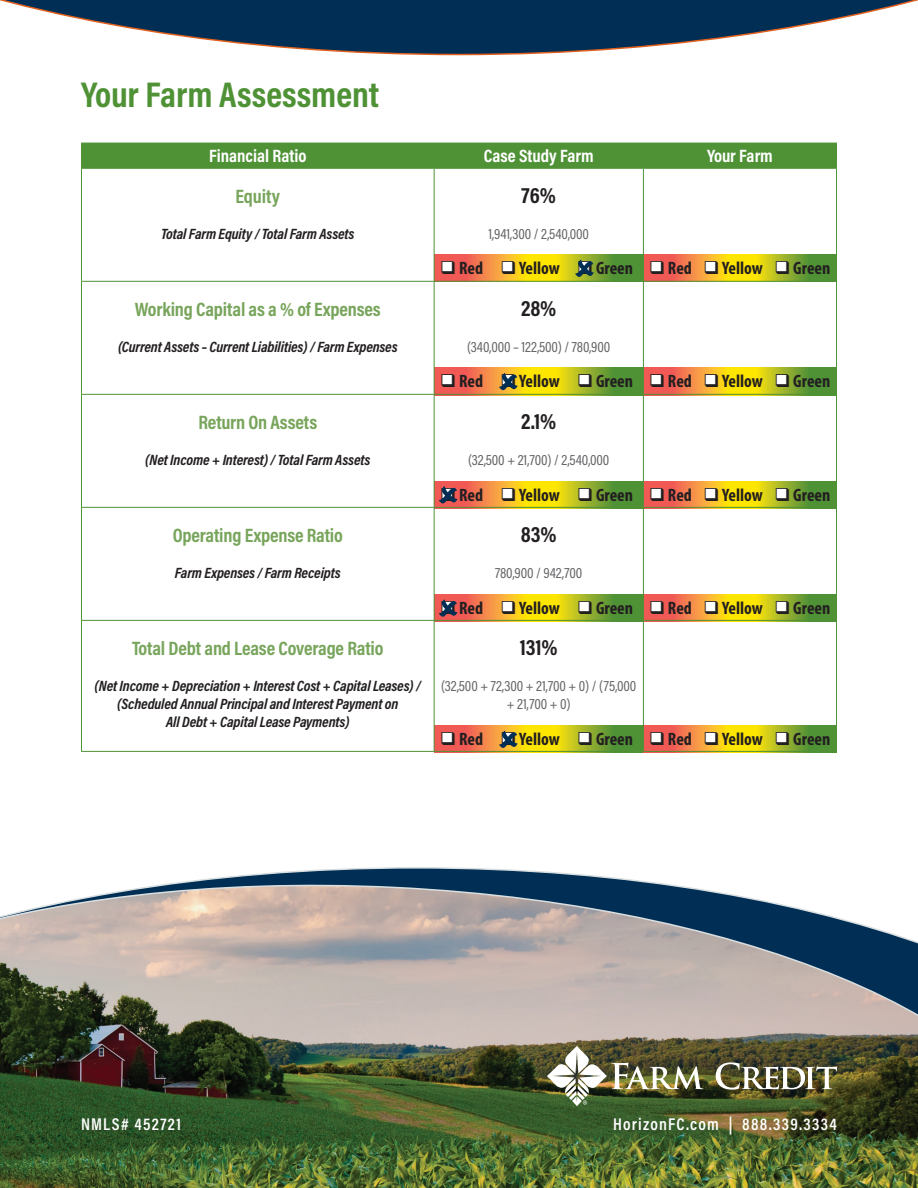
<style>
.page{position:relative;width:918px;height:1188px;background:#fff}
.page>*{position:absolute;margin:0;border:0;box-sizing:border-box;transform-origin:0 0}
.t1{font:700 36px "Acumin Pro Cond";color:#4f9236}
.t2{font:700 22.5px "Acumin Pro Cond";letter-spacing:-.01em;color:#231f20}
.t3{font:700 19.5px "Acumin Pro Cond";letter-spacing:-.01em;color:#78a55c}
.t4{font:700 condensed 18px "Myriad Pro";color:#231f20}
.t5{font:700 18px "Acumin Pro Cond";color:#fff}
.t6{font:600 17.1px "Acumin Pro Cond";letter-spacing:.075em;color:#fff}
.t7{font:italic 700 15px/18px "Acumin Pro Cond";letter-spacing:-.01em;color:#231f20;text-align:center}
.t8{font:15px/18px "Acumin Pro Cond";letter-spacing:-.01em;color:#636366;text-align:center}
</style>
<div class="page">
<img style="left:0;top:868px;width:918px;height:320px">
<svg style="left:644px;top:255px;width:192px;height:26px;background:#c7a530"></svg>
<div style="left:651px;top:262px;width:11px;height:10px;background:#fff"></div>
<div style="left:705px;top:262px;width:11px;height:10px;background:#fff"></div>
<div style="left:776px;top:262px;width:11px;height:10px;background:#fff"></div>
<svg style="left:435px;top:255px;width:208px;height:26px;background:#c8a430"></svg>
<div style="left:442px;top:262px;width:11px;height:10px;background:#fff"></div>
<div style="left:502px;top:262px;width:11px;height:10px;background:#fff"></div>
<svg style="left:435px;top:368px;width:208px;height:26px;background:#c5a430"></svg>
<div style="left:442px;top:375px;width:11px;height:10px;background:#fff"></div>
<div style="left:579px;top:375px;width:11px;height:10px;background:#fff"></div>
<svg style="left:435px;top:481px;width:208px;height:26px;background:#c5a82d"></svg>
<div style="left:502px;top:488px;width:11px;height:11px;background:#fff"></div>
<div style="left:579px;top:488px;width:11px;height:11px;background:#fff"></div>
<svg style="left:435px;top:594px;width:208px;height:28px;background:#c5a82d"></svg>
<div style="left:502px;top:601px;width:11px;height:11px;background:#fff"></div>
<div style="left:579px;top:601px;width:11px;height:11px;background:#fff"></div>
<svg style="left:434px;top:726px;width:209px;height:27px;background:#c5a430"></svg>
<div style="left:442px;top:733px;width:11px;height:10px;background:#fff"></div>
<div style="left:579px;top:733px;width:11px;height:10px;background:#fff"></div>
<svg style="left:644px;top:368px;width:192px;height:26px;background:#c7a530"></svg>
<div style="left:651px;top:375px;width:11px;height:10px;background:#fff"></div>
<div style="left:705px;top:375px;width:11px;height:10px;background:#fff"></div>
<div style="left:776px;top:375px;width:11px;height:10px;background:#fff"></div>
<svg style="left:644px;top:481px;width:192px;height:26px;background:#c7a52f"></svg>
<div style="left:651px;top:488px;width:11px;height:11px;background:#fff"></div>
<div style="left:705px;top:488px;width:11px;height:11px;background:#fff"></div>
<div style="left:776px;top:488px;width:11px;height:11px;background:#fff"></div>
<svg style="left:644px;top:594px;width:192px;height:28px;background:#c7a52f"></svg>
<div style="left:651px;top:601px;width:11px;height:11px;background:#fff"></div>
<div style="left:705px;top:601px;width:11px;height:11px;background:#fff"></div>
<div style="left:776px;top:601px;width:11px;height:11px;background:#fff"></div>
<svg style="left:643px;top:726px;width:194px;height:27px;background:#c7a530"></svg>
<div style="left:651px;top:733px;width:11px;height:10px;background:#fff"></div>
<div style="left:705px;top:733px;width:11px;height:10px;background:#fff"></div>
<div style="left:776px;top:733px;width:11px;height:10px;background:#fff"></div>
<svg style="left:575px;top:260px;width:19px;height:17px"></svg>
<svg style="left:499px;top:373px;width:19px;height:17px"></svg>
<svg style="left:439px;top:486px;width:19px;height:17px"></svg>
<svg style="left:439px;top:599px;width:19px;height:18px"></svg>
<svg style="left:499px;top:730px;width:19px;height:18px"></svg>
<div style="left:81px;top:143px;width:756px;height:25px;background:#4f9236"></div>
<hr style="left:81px;top:169px;width:1px;height:112px;background:#4f9236">
<hr style="left:81px;top:168px;width:353px;height:1px;background:#4f9236">
<hr style="left:434px;top:169px;width:1px;height:112px;background:#4f9236">
<hr style="left:434px;top:168px;width:209px;height:1px;background:#4f9236">
<hr style="left:643px;top:169px;width:1px;height:112px;background:#4f9236">
<hr style="left:643px;top:168px;width:194px;height:1px;background:#4f9236">
<hr style="left:836px;top:169px;width:1px;height:112px;background:#4f9236">
<hr style="left:81px;top:282px;width:1px;height:112px;background:#4f9236">
<hr style="left:81px;top:395px;width:1px;height:112px;background:#4f9236">
<hr style="left:81px;top:508px;width:1px;height:112px;background:#4f9236">
<hr style="left:81px;top:621px;width:1px;height:130px;background:#4f9236">
<hr style="left:81px;top:281px;width:353px;height:1px;background:#4f9236">
<hr style="left:81px;top:394px;width:353px;height:1px;background:#4f9236">
<hr style="left:81px;top:507px;width:353px;height:1px;background:#4f9236">
<hr style="left:81px;top:620px;width:353px;height:1px;background:#4f9236">
<hr style="left:81px;top:751px;width:353px;height:1px;background:#4f9236">
<hr style="left:434px;top:282px;width:1px;height:112px;background:#4f9236">
<hr style="left:434px;top:395px;width:1px;height:112px;background:#4f9236">
<hr style="left:434px;top:508px;width:1px;height:112px;background:#4f9236">
<hr style="left:434px;top:621px;width:1px;height:130px;background:#4f9236">
<hr style="left:434px;top:281px;width:209px;height:1px;background:#4f9236">
<hr style="left:434px;top:394px;width:209px;height:1px;background:#4f9236">
<hr style="left:434px;top:507px;width:209px;height:1px;background:#4f9236">
<hr style="left:434px;top:620px;width:209px;height:1px;background:#4f9236">
<hr style="left:434px;top:751px;width:209px;height:1px;background:#4f9236">
<hr style="left:643px;top:282px;width:1px;height:112px;background:#4f9236">
<hr style="left:643px;top:395px;width:1px;height:112px;background:#4f9236">
<hr style="left:643px;top:508px;width:1px;height:112px;background:#4f9236">
<hr style="left:643px;top:621px;width:1px;height:130px;background:#4f9236">
<hr style="left:643px;top:281px;width:194px;height:1px;background:#4f9236">
<hr style="left:836px;top:282px;width:1px;height:112px;background:#4f9236">
<hr style="left:836px;top:395px;width:1px;height:112px;background:#4f9236">
<hr style="left:836px;top:508px;width:1px;height:112px;background:#4f9236">
<hr style="left:836px;top:621px;width:1px;height:130px;background:#4f9236">
<hr style="left:643px;top:394px;width:194px;height:1px;background:#4f9236">
<hr style="left:643px;top:507px;width:194px;height:1px;background:#4f9236">
<hr style="left:643px;top:620px;width:194px;height:1px;background:#4f9236">
<hr style="left:643px;top:751px;width:194px;height:1px;background:#4f9236">
<svg style="left:716px;top:1062px;width:121px;height:28px"></svg>
<img style="left:547px;top:1046px;width:156px;height:60px">
<svg style="left:0;top:0;width:918px;height:55px"></svg>
<h1 class="t1" style="left:81px;top:71px;width:300px">Your Farm Assessment</h1>
<p class="t5" style="left:209px;top:144px;width:99px">Financial Ratio</p>
<p class="t5" style="left:484px;top:144px;width:111px">Case Study Farm</p>
<p class="t5" style="left:707px;top:144px;width:67px">Your Farm</p>
<h3 class="t3" style="left:236px;top:184px;width:46px">Equity</h3>
<p class="t7" style="left:161px;top:225px;width:195px">Total Farm Equity / Total Farm Assets</p>
<h2 class="t2" style="left:522px;top:181px;width:36px">76%</h2>
<p class="t8" style="left:489px;top:225px;width:102px">1,941,300 / 2,540,000</p>
<h3 class="t3" style="left:135px;top:297px;width:247px">Working Capital as a % of Expenses</h3>
<p class="t7" style="left:118px;top:338px;width:281px">(Current Assets – Current Liabilities) / Farm Expenses</p>
<h3 class="t3" style="left:198px;top:410px;width:120px">Return On Assets</h3>
<p class="t7" style="left:145px;top:451px;width:227px">(Net Income + Interest) / Total Farm Assets</p>
<h3 class="t3" style="left:173px;top:523px;width:172px">Operating Expense Ratio</h3>
<p class="t7" style="left:175px;top:564px;width:167px">Farm Expenses / Farm Receipts</p>
<h3 class="t3" style="left:132px;top:636px;width:253px">Total Debt and Lease Coverage Ratio</h3>
<p class="t7" style="left:95px;top:677px;width:328px">(Net Income + Depreciation + Interest Cost + Capital Leases) / (Scheduled Annual Principal and Interest Payment on<br>All Debt + Capital Lease Payments)</p>
<p class="t4" style="left:440px;top:257px;width:392px">❑ Red ❑ Yellow ❑ Green ❑ Red ❑ Yellow ❑ Green</p>
<h2 class="t2" style="left:521px;top:294px;width:37px">28%</h2>
<p class="t8" style="left:467px;top:338px;width:145px">(340,000 – 122,500) / 780,900</p>
<p class="t4" style="left:440px;top:370px;width:194px">❑ Red ❑ Yellow ❑ Green</p>
<h2 class="t2" style="left:521px;top:407px;width:36px">2.1%</h2>
<p class="t8" style="left:468px;top:451px;width:143px">(32,500 + 21,700) / 2,540,000</p>
<p class="t4" style="left:440px;top:484px;width:194px">❑ Red ❑ Yellow ❑ Green</p>
<h2 class="t2" style="left:521px;top:520px;width:37px">83%</h2>
<p class="t8" style="left:495px;top:564px;width:89px">780,900 / 942,700</p>
<p class="t4" style="left:440px;top:597px;width:194px">❑ Red ❑ Yellow ❑ Green</p>
<h2 class="t2" style="left:520px;top:633px;width:39px">131%</h2>
<p class="t8" style="left:441px;top:677px;width:197px">(32,500 + 72,300 + 21,700 + 0) / (75,000 + 21,700 + 0)</p>
<p class="t4" style="left:440px;top:728px;width:194px">❑ Red ❑ Yellow ❑ Green</p>
<p class="t4" style="left:649px;top:370px;width:183px">❑ Red ❑ Yellow ❑ Green</p>
<p class="t4" style="left:649px;top:484px;width:183px">❑ Red ❑ Yellow ❑ Green</p>
<p class="t4" style="left:649px;top:597px;width:183px">❑ Red ❑ Yellow ❑ Green</p>
<p class="t4" style="left:649px;top:728px;width:183px">❑ Red ❑ Yellow ❑ Green</p>
<p class="t6" style="left:81px;top:1113px;width:101px">NMLS# 452721</p>
<p class="t6" style="left:613px;top:1113px;width:225px">HorizonFC.com | 888.339.3334</p>
</div>
